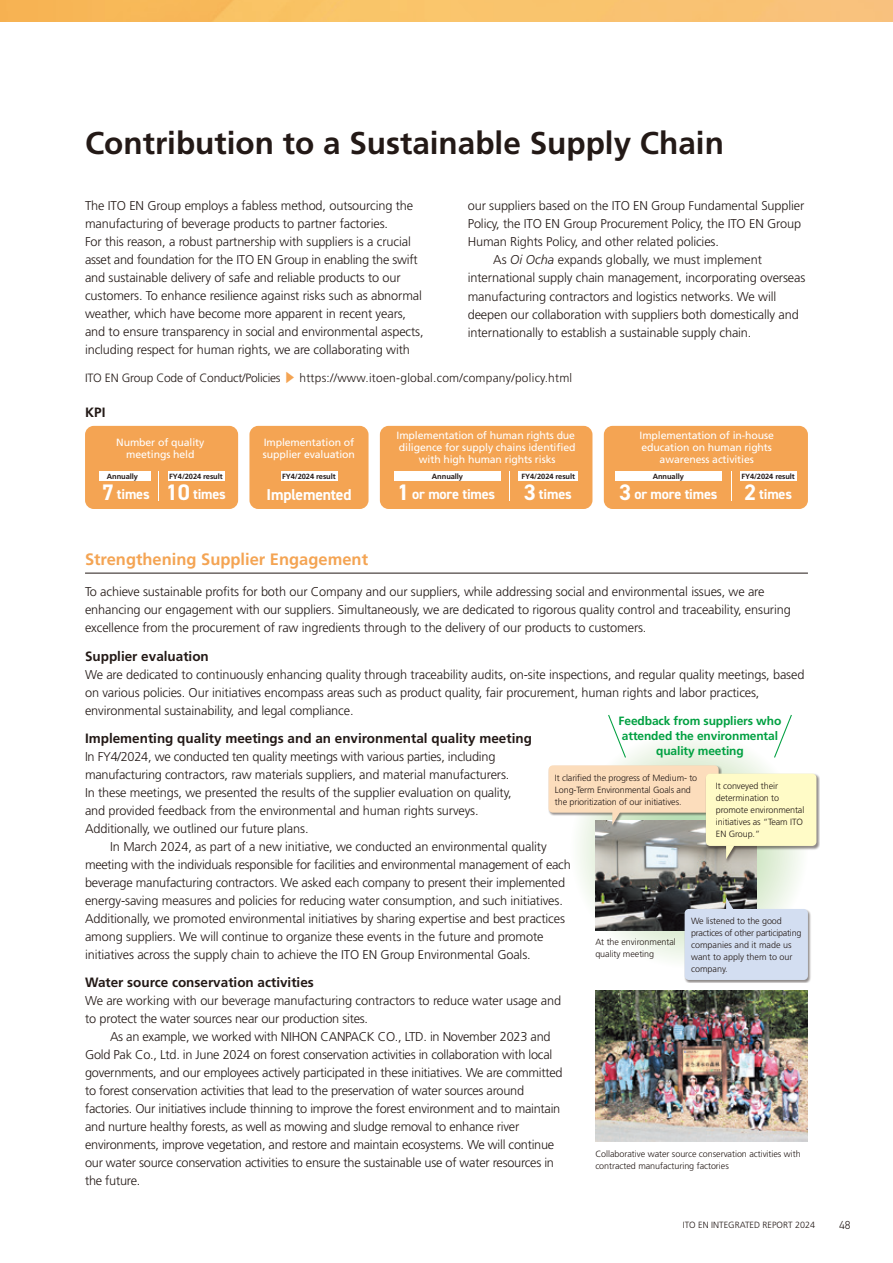
<style>
.page{position:relative;width:893px;height:1263px;background:#fff}
.page>*{position:absolute;margin:0;border:0;box-sizing:border-box;transform-origin:0 0}
.t1{font:700 31.5px "Frutiger LT Std";color:#231916}
.t2{font:700 16.5px "Frutiger LT Std";color:#f4a453}
.t3{font:700 15.75px "DIN2014";letter-spacing:-.015em;color:#fff}
.t4{font:700 14.4px "DIN2014";letter-spacing:-.015em;color:#fff}
.t5{font:700 13.5px "Frutiger LT Std";color:#231916}
.t6{font:300 12.75px/18px "Frutiger LT Std";letter-spacing:-.01em;color:#231916}
.t7{font:300 12px "Frutiger LT Std";letter-spacing:.02em;color:#231916}
.t8{font:700 12px/15px "Frutiger LT Std";letter-spacing:-.01em;color:#00a041;text-align:center}
.t9{font:300 11.7px "DIN2014";color:#231916}
.t10{font:10.5px/12px "Frutiger LT Std";letter-spacing:-.01em;color:#fff;text-align:center}
.t11{font:300 9px/12px "Frutiger LT Std";letter-spacing:-.01em;color:#231916}
.t12{font:700 7.5px "Frutiger LT Std";letter-spacing:-.01em;color:#231916}
.s1{font-style:italic}
.s2{font-family:"Koz Min Pr 6 N";font-weight:400;color:#f4a453}
.s3{font-size:22.5px}
</style>
<div class="page">
<img style="left:0;top:0;width:893px;height:21px">
<svg style="left:570px;top:730px;width:238px;height:238px"></svg>
<div style="left:85px;top:426px;width:153px;height:83px;background:#f4a453;border-radius:9px"></div>
<div style="left:604px;top:426px;width:204px;height:83px;background:#f4a453;border-radius:9px"></div>
<div style="left:249px;top:426px;width:120px;height:83px;background:#f4a453;border-radius:9px"></div>
<div style="left:380px;top:426px;width:212px;height:83px;background:#f4a453;border-radius:9px"></div>
<div style="left:99px;top:471px;width:51px;height:10px;background:#fff"></div>
<div style="left:168px;top:471px;width:56px;height:10px;background:#fff"></div>
<hr style="left:159px;top:471px;width:1px;height:30px;background:#fff">
<div style="left:615px;top:471px;width:106px;height:10px;background:#fff"></div>
<div style="left:740px;top:471px;width:56px;height:10px;background:#fff"></div>
<hr style="left:731px;top:471px;width:1px;height:30px;background:#fff">
<div style="left:281px;top:471px;width:56px;height:10px;background:#fff"></div>
<hr style="left:509px;top:471px;width:1px;height:30px;background:#fff">
<div style="left:395px;top:471px;width:106px;height:10px;background:#fff"></div>
<div style="left:518px;top:471px;width:60px;height:10px;background:#fff"></div>
<hr style="left:85px;top:573px;width:723px;height:1px;background:#231916">
<img style="left:595px;top:991px;width:213px;height:151px">
<img style="left:595px;top:828px;width:162px;height:102px">
<svg style="left:608px;top:715px;width:19px;height:44px"></svg>
<svg style="left:774px;top:715px;width:18px;height:43px"></svg>
<div style="left:684px;top:897px;width:127px;height:86px;background:#231916;opacity:.5"></div>
<div style="left:685px;top:909px;width:123px;height:71px;background:#d3def1;border-radius:4px"></div>
<svg style="left:726px;top:897px;width:8px;height:12px"></svg>
<div style="left:548px;top:765px;width:174px;height:63px;background:#231916;opacity:.5"></div>
<div style="left:549px;top:765px;width:170px;height:48px;background:#fcddbc;border-radius:4px"></div>
<svg style="left:612px;top:812px;width:9px;height:13px"></svg>
<div style="left:705px;top:773px;width:115px;height:89px;background:#231916;opacity:.5"></div>
<div style="left:706px;top:774px;width:110px;height:72px;background:#fffbc7;border-radius:4px"></div>
<svg style="left:726px;top:846px;width:8px;height:13px"></svg>
<h1 class="t1" style="left:85px;top:124px;width:640px">Contribution to a Sustainable Supply Chain</h1>
<p class="t6" style="left:85px;top:197px;width:340px">The ITO EN Group employs a fabless method, outsourcing the manufacturing of beverage products to partner factories.<br>For this reason, a robust partnership with suppliers is a crucial asset and foundation for the ITO EN Group in enabling the swift and sustainable delivery of safe and reliable products to our customers. To enhance resilience against risks such as abnormal weather, which have become more apparent in recent years, and to ensure transparency in social and environmental aspects, including respect for human rights, we are collaborating with</p>
<p class="t6" style="left:468px;top:197px;width:338px">our suppliers based on the ITO EN Group Fundamental Supplier</p>
<p class="t6" style="left:468px;top:215px;width:335px">Policy, the ITO EN Group Procurement Policy, the ITO EN Group</p>
<p class="t6" style="left:468px;top:233px;width:253px">Human Rights Policy, and other related policies.</p>
<p class="t6" style="left:493px;top:251px;width:270px">As <span class="s1">Oi Ocha</span> expands globally, we must implement</p>
<p class="t6" style="left:468px;top:269px;width:339px">international supply chain management, incorporating overseas</p>
<p class="t6" style="left:468px;top:287px;width:310px">manufacturing contractors and logistics networks. We will</p>
<p class="t6" style="left:468px;top:305px;width:333px">deepen our collaboration with suppliers both domestically and</p>
<p class="t6" style="left:468px;top:323px;width:285px">internationally to establish a sustainable supply chain.</p>
<p class="t7" style="left:85px;top:371px;width:489px">ITO EN Group Code of Conduct/Policies <span class="s2">▶</span> https://www.itoen-global.com/company/policy.html</p>
<p class="t5" style="left:85px;top:405px;width:22px">KPI</p>
<p class="t10" style="left:116px;top:436px;width:90px">Number of quality meetings held</p>
<p class="t4" style="left:102px;top:485px;width:126px"><span class="s3">7</span> times <span class="s3">10</span> times</p>
<p class="t12" style="left:107px;top:472px;width:33px">Annually</p>
<p class="t12" style="left:169px;top:472px;width:55px">FY4/2024 result</p>
<p class="t10" style="left:263px;top:436px;width:94px;text-align:left">Implementation of supplier evaluation</p>
<p class="t3" style="left:267px;top:484px;width:86px">Implemented</p>
<p class="t12" style="left:282px;top:472px;width:55px">FY4/2024 result</p>
<p class="t10" style="left:397px;top:429px;width:180px">Implementation of human rights due diligence for supply chains identified with high human rights risks</p>
<p class="t4" style="left:397px;top:485px;width:100px"><span class="s3">1</span> or more times</p>
<p class="t4" style="left:524px;top:485px;width:50px"><span class="s3">3</span> times</p>
<p class="t12" style="left:432px;top:472px;width:33px">Annually</p>
<p class="t12" style="left:522px;top:472px;width:55px">FY4/2024 result</p>
<p class="t10" style="left:639px;top:429px;width:136px">Implementation of in-house education on human rights awareness activities</p>
<p class="t4" style="left:619px;top:485px;width:174px"><span class="s3">3</span> or more times <span class="s3">2</span> times</p>
<p class="t12" style="left:653px;top:472px;width:33px">Annually</p>
<p class="t12" style="left:741px;top:472px;width:55px">FY4/2024 result</p>
<p class="t2" style="left:85px;top:550px;width:285px">Strengthening Supplier Engagement</p>
<p class="t6" style="left:85px;top:583px;width:707px">To achieve sustainable profits for both our Company and our suppliers, while addressing social and environmental issues, we are enhancing our engagement with our suppliers. Simultaneously, we are dedicated to rigorous quality control and traceability, ensuring excellence from the procurement of raw ingredients through to the delivery of our products to customers.</p>
<p class="t5" style="left:85px;top:648px;width:125px">Supplier evaluation</p>
<p class="t6" style="left:85px;top:665px;width:721px">We are dedicated to continuously enhancing quality through traceability audits, on-site inspections, and regular quality meetings, based on various policies. Our initiatives encompass areas such as product quality, fair procurement, human rights and labor practices, environmental sustainability, and legal compliance.</p>
<p class="t8" style="left:619px;top:713px;width:164px">Feedback from suppliers who attended the environmental quality meeting</p>
<p class="t5" style="left:85px;top:730px;width:448px">Implementing quality meetings and an environmental quality meeting</p>
<p class="t6" style="left:85px;top:748px;width:428px">In FY4/2024, we conducted ten quality meetings with various parties, including manufacturing contractors, raw materials suppliers, and material manufacturers.<br>In these meetings, we presented the results of the supplier evaluation on quality, and provided feedback from the environmental and human rights surveys.<br>Additionally, we outlined our future plans.</p>
<p class="t6" style="left:85px;top:838px;width:487px;text-indent:25px">In March 2024, as part of a new initiative, we conducted an environmental quality meeting with the individuals responsible for facilities and environmental management of each beverage manufacturing contractors. We asked each company to present their implemented energy-saving measures and policies for reducing water consumption, and such initiatives.<br>Additionally, we promoted environmental initiatives by sharing expertise and best practices among suppliers. We will continue to organize these events in the future and promote initiatives across the supply chain to achieve the ITO EN Group Environmental Goals.</p>
<p class="t11" style="left:555px;top:772px;width:144px">It clarified the progress of Medium- to<br>Long-Term Environmental Goals and the prioritization of our initiatives.</p>
<p class="t11" style="left:716px;top:780px;width:90px">It conveyed their determination to promote environmental initiatives as “Team ITO<br>EN Group.”</p>
<p class="t11" style="left:691px;top:915px;width:112px">We listened to the good practices of other participating companies and it made us want to apply them to our company.</p>
<p class="t11" style="left:595px;top:935px;width:82px">At the environmental quality meeting</p>
<p class="t5" style="left:85px;top:974px;width:230px">Water source conservation activities</p>
<p class="t6" style="left:85px;top:992px;width:478px">We are working with our beverage manufacturing contractors to reduce water usage and to protect the water sources near our production sites.</p>
<p class="t6" style="left:85px;top:1028px;width:479px;text-indent:25px">As an example, we worked with NIHON CANPACK CO., LTD. in November 2023 and Gold Pak Co., Ltd. in June 2024 on forest conservation activities in collaboration with local governments, and our employees actively participated in these initiatives. We are committed to forest conservation activities that lead to the preservation of water sources around factories. Our initiatives include thinning to improve the forest environment and to maintain and nurture healthy forests, as well as mowing and sludge removal to enhance river environments, improve vegetation, and restore and maintain ecosystems. We will continue our water source conservation activities to ensure the sustainable use of water resources in the future.</p>
<p class="t11" style="left:595px;top:1148px;width:207px">Collaborative water source conservation activities with contracted manufacturing factories</p>
<p class="t11" style="left:683px;top:1219px;width:134px">ITO EN INTEGRATED REPORT 2024</p>
<p class="t9" style="left:839px;top:1218px;width:13px">48</p>
</div>
